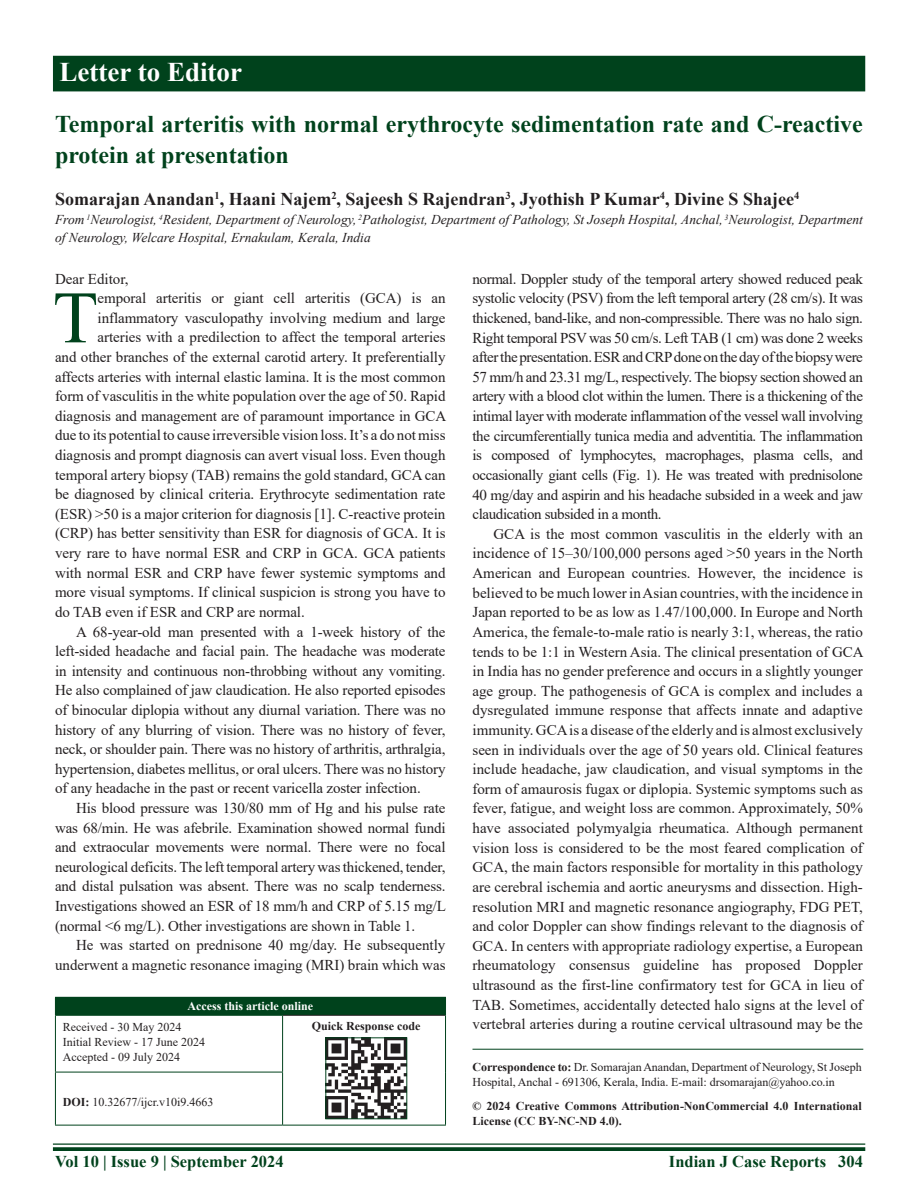
<style>
.page{position:relative;width:918px;height:1188px;background:#fff}
.page>*{position:absolute;margin:0;border:0;box-sizing:border-box;transform-origin:0 0}
.DROP_CAP_TX{font:73.95px "Times New Roman";color:#00421c}
.AH{font:700 27px "Times New Roman";color:#fff}
.AT{font:700 24px/31.5px "Times New Roman";color:#00421c}
.AU{font:700 18px "Times New Roman";color:#231f20}
.RF{font:700 16.5px "Times New Roman";color:#00421c}
.TX{font:15px/19.6px "Times New Roman";letter-spacing:-.01em;color:#231f20;text-align:justify}
.DROP_CAP_TX-2{font:15px "Times New Roman";letter-spacing:-.005em;color:#231f20}
.TXFL{font:15px "Times New Roman";color:#231f20}
.AFF{font:italic 13.5px/18px "Times New Roman";color:#231f20}
.ADD{font:12px/15px "Times New Roman";letter-spacing:-.005em;color:#231f20}
.CR{font:700 12px/15px "Times New Roman";color:#231f20}
.HIS{font:12px/15px "Times New Roman";color:#231f20}
.DOI{font:12px "Times New Roman";color:#231f20}
.AAO{font:700 12px "Times New Roman";color:#fff}
.QR{font:700 12px "Times New Roman";color:#231f20}
.s1{font-weight:700}
</style>
<div class="page">
<hr style="left:53px;top:1143px;width:812px;height:2px;background:#00421c">
<svg style="left:53px;top:1147px;width:812px;height:4px;background:#0f4d29"></svg>
<div style="left:53px;top:56px;width:812px;height:35px;background:#00421c"></div>
<div style="left:55px;top:997px;width:391px;height:18px;background:#00421c"></div>
<hr style="left:283px;top:1015px;width:162px;height:1px;background:#231f20">
<hr style="left:55px;top:1016px;width:1px;height:56px;background:#00421c">
<hr style="left:55px;top:1015px;width:228px;height:1px;background:#00421c">
<hr style="left:282px;top:1016px;width:1px;height:56px;background:#00421c">
<hr style="left:445px;top:1015px;width:1px;height:57px;background:#00421c">
<hr style="left:445px;top:1072px;width:1px;height:53px;background:#00421c">
<hr style="left:55px;top:1072px;width:1px;height:53px;background:#00421c">
<hr style="left:55px;top:1072px;width:228px;height:1px;background:#00421c">
<hr style="left:55px;top:1125px;width:228px;height:1px;background:#00421c">
<hr style="left:282px;top:1072px;width:1px;height:53px;background:#00421c">
<hr style="left:283px;top:1125px;width:163px;height:1px;background:#00421c">
<img style="left:328px;top:1040px;width:77px;height:77px">
<div style="left:326px;top:1038px;width:81px;height:81px;border:1px solid #00421c"></div>
<hr style="left:472px;top:1049px;width:391px;height:1px;background:#00421c">
<p class="AH" style="left:60px;top:52px;width:184px">Letter to Editor</p>
<p class="AT" style="left:55px;top:107px;width:809px">Temporal arteritis with normal erythrocyte sedimentation rate and C-reactive protein at presentation</p>
<p class="AU" style="left:55px;top:186px;width:746px">Somarajan Anandan<sup>1</sup>, Haani Najem<sup>2</sup>, Sajeesh S Rajendran<sup>3</sup>, Jyothish P Kumar<sup>4</sup>, Divine S Shajee<sup>4</sup></p>
<p class="AFF" style="left:55px;top:210px;width:809px">From <sup>1</sup>Neurologist, <sup>4</sup>Resident, Department of Neurology, <sup>2</sup>Pathologist, Department of Pathology, St Joseph Hospital, Anchal, <sup>3</sup>Neurologist, Department of Neurology, Welcare Hospital, Ernakulam, Kerala, India</p>
<p class="TXFL" style="left:55px;top:268px;width:75px">Dear Editor,</p>
<p class="DROP_CAP_TX" style="left:53px;top:265px;width:47px">T</p>
<p class="DROP_CAP_TX-2" style="left:98px;top:288px;width:349px">emporal arteritis or giant cell arteritis (GCA) is an</p>
<p class="TX" style="left:472px;top:268px;width:392px">normal. Doppler study of the temporal artery showed reduced peak systolic velocity (PSV) from the left temporal artery (28 cm/s). It was thickened, band-like, and non-compressible. There was no halo sign.<br>Right temporal PSV was 50 cm/s. Left TAB (1 cm) was done 2 weeks after the presentation. ESR and CRP done on the day of the biopsy were 57 mm/h and 23.31 mg/L, respectively. The biopsy section showed an artery with a blood clot within the lumen. There is a thickening of the intimal layer with moderate inflammation of the vessel wall involving the circumferentially tunica media and adventitia. The inflammation is composed of lymphocytes, macrophages, plasma cells, and occasionally giant cells (Fig. 1). He was treated with prednisolone 40 mg/day and aspirin and his headache subsided in a week and jaw claudication subsided in a month.</p>
<p class="TX" style="left:472px;top:523px;width:393px;text-indent:21px">GCA is the most common vasculitis in the elderly with an incidence of 15–30/100,000 persons aged &gt;50 years in the North American and European countries. However, the incidence is believed to be much lower in Asian countries, with the incidence in Japan reported to be as low as 1.47/100,000. In Europe and North America, the female-to-male ratio is nearly 3:1, whereas, the ratio tends to be 1:1 in Western Asia. The clinical presentation of GCA in India has no gender preference and occurs in a slightly younger age group. The pathogenesis of GCA is complex and includes a dysregulated immune response that affects innate and adaptive immunity. GCA is a disease of the elderly and is almost exclusively seen in individuals over the age of 50 years old. Clinical features include headache, jaw claudication, and visual symptoms in the form of amaurosis fugax or diplopia. Systemic symptoms such as fever, fatigue, and weight loss are common. Approximately, 50% have associated polymyalgia rheumatica. Although permanent vision loss is considered to be the most feared complication of GCA, the main factors responsible for mortality in this pathology are cerebral ischemia and aortic aneurysms and dissection. High&shy;resolution MRI and magnetic resonance angiography, FDG PET, and color Doppler can show findings relevant to the diagnosis of GCA. In centers with appropriate radiology expertise, a European rheumatology consensus guideline has proposed Doppler ultrasound as the first-line confirmatory test for GCA in lieu of TAB. Sometimes, accidentally detected halo signs at the level of vertebral arteries during a routine cervical ultrasound may be the</p>
<p class="DROP_CAP_TX-2" style="left:98px;top:307px;width:349px">inflammatory vasculopathy involving medium and large</p>
<p class="DROP_CAP_TX-2" style="left:98px;top:327px;width:349px">arteries with a predilection to affect the temporal arteries</p>
<p class="DROP_CAP_TX-2" style="left:55px;top:346px;width:392px">and other branches of the external carotid artery. It preferentially</p>
<p class="DROP_CAP_TX-2" style="left:55px;top:366px;width:392px">affects arteries with internal elastic lamina. It is the most common</p>
<p class="DROP_CAP_TX-2" style="left:55px;top:386px;width:392px">form of vasculitis in the white population over the age of 50. Rapid</p>
<p class="DROP_CAP_TX-2" style="left:55px;top:405px;width:393px">diagnosis and management are of paramount importance in GCA</p>
<p class="DROP_CAP_TX-2" style="left:55px;top:425px;width:392px">due to its potential to cause irreversible vision loss. It’s a do not miss</p>
<p class="DROP_CAP_TX-2" style="left:55px;top:444px;width:392px">diagnosis and prompt diagnosis can avert visual loss. Even though</p>
<p class="DROP_CAP_TX-2" style="left:55px;top:464px;width:392px">temporal artery biopsy (TAB) remains the gold standard, GCA can</p>
<p class="DROP_CAP_TX-2" style="left:55px;top:484px;width:392px">be diagnosed by clinical criteria. Erythrocyte sedimentation rate</p>
<p class="DROP_CAP_TX-2" style="left:55px;top:503px;width:392px">(ESR) &gt;50 is a major criterion for diagnosis [1]. C-reactive protein</p>
<p class="DROP_CAP_TX-2" style="left:55px;top:523px;width:392px">(CRP) has better sensitivity than ESR for diagnosis of GCA. It is</p>
<p class="DROP_CAP_TX-2" style="left:55px;top:542px;width:392px">very rare to have normal ESR and CRP in GCA. GCA patients</p>
<p class="DROP_CAP_TX-2" style="left:55px;top:562px;width:392px">with normal ESR and CRP have fewer systemic symptoms and</p>
<p class="DROP_CAP_TX-2" style="left:55px;top:582px;width:392px">more visual symptoms. If clinical suspicion is strong you have to</p>
<p class="DROP_CAP_TX-2" style="left:55px;top:601px;width:251px">do TAB even if ESR and CRP are normal.</p>
<p class="TX" style="left:55px;top:621px;width:392px;text-indent:21px">A 68-year-old man presented with a 1-week history of the left-sided headache and facial pain. The headache was moderate in intensity and continuous non-throbbing without any vomiting.<br>He also complained of jaw claudication. He also reported episodes of binocular diplopia without any diurnal variation. There was no history of any blurring of vision. There was no history of fever, neck, or shoulder pain. There was no history of arthritis, arthralgia, hypertension, diabetes mellitus, or oral ulcers. There was no history of any headache in the past or recent varicella zoster infection.</p>
<p class="TX" style="left:55px;top:798px;width:393px;text-indent:21px">His blood pressure was 130/80 mm of Hg and his pulse rate was 68/min. He was afebrile. Examination showed normal fundi and extraocular movements were normal. There were no focal neurological deficits. The left temporal artery was thickened, tender, and distal pulsation was absent. There was no scalp tenderness.<br>Investigations showed an ESR of 18 mm/h and CRP of 5.15 mg/L (normal &lt;6 mg/L). Other investigations are shown in Table 1.</p>
<p class="TX" style="left:55px;top:935px;width:392px;text-align:right">He was started on prednisone 40 mg/day. He subsequently underwent a magnetic resonance imaging (MRI) brain which was</p>
<p class="AAO" style="left:188px;top:998px;width:127px">Access this article online</p>
<p class="HIS" style="left:63px;top:1019px;width:144px">Received - 30 May 2024<br>Initial Review - 17 June 2024<br>Accepted - 09 July 2024</p>
<p class="QR" style="left:312px;top:1017px;width:110px">Quick Response code</p>
<p class="DOI" style="left:63px;top:1094px;width:152px"><span class="s1">DOI:</span> 10.32677/ijcr.v10i9.4663</p>
<p class="ADD" style="left:472px;top:1059px;width:391px"><span class="s1">Correspondence to:</span> Dr. Somarajan Anandan, Department of Neurology, St Joseph<br>Hospital, Anchal - 691306, Kerala, India. E-mail: drsomarajan@yahoo.co.in</p>
<p class="CR" style="left:472px;top:1099px;width:391px">© 2024 Creative Commons Attribution-NonCommercial 4.0 International<br>License (CC BY-NC-ND 4.0).</p>
<p class="RF" style="left:55px;top:1150px;width:230px">Vol 10 | Issue 9 | September 2024</p>
<p class="RF" style="left:669px;top:1150px;width:195px">Indian J Case Reports 304</p>
</div>
